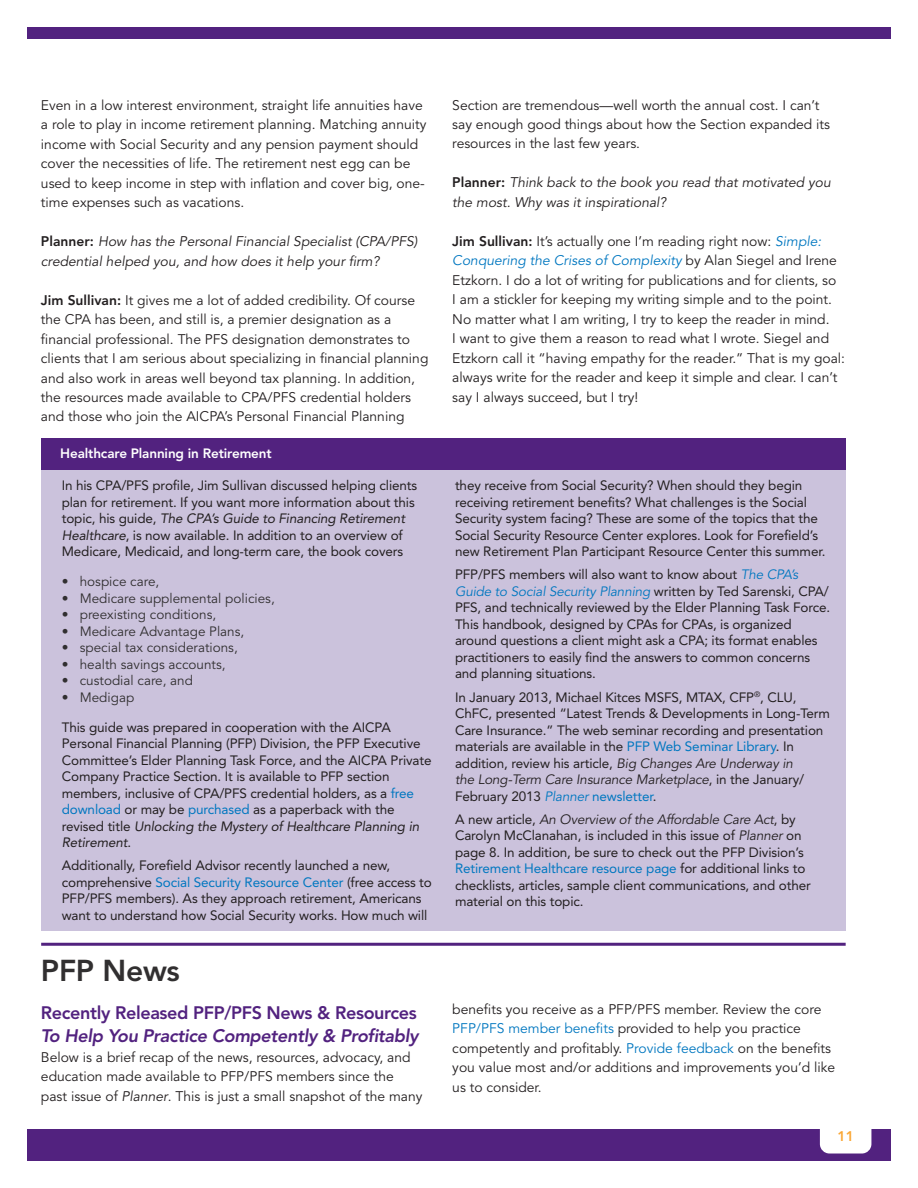
<style>
.page{position:relative;width:918px;height:1188px;background:#fff}
.page>*{position:absolute;margin:0;border:0;box-sizing:border-box;transform-origin:0 0}
.t1{font:800 30px "Avenir";letter-spacing:-.01em;color:#312f30}
.t2{font:italic 800 18px "Avenir";letter-spacing:-.02em;color:#52227f}
.t3{font:800 18px "Avenir";letter-spacing:-.02em;color:#52227f}
.t4{font:13.8px/19.5px "Avenir";color:#231f20}
.t5{font:italic 13.8px/19.5px "Avenir";color:#231f20}
.t6{font:800 13.8px "Avenir";color:#faa633}
.t7{font:13.5px/16.5px "Avenir";letter-spacing:-.01em;color:#231f20}
.t8{font:13.5px "Avenir";color:#312f30}
.t9{font:800 13.5px "Avenir";letter-spacing:-.01em;color:#fff}
.s1{font-weight:800;font-style:normal}
.s2{font-weight:800}
.s3{font-style:italic}
.s4{color:#0077c0}
.s5{font-style:italic;color:#0077c0}
</style>
<div class="page">
<div style="left:27px;top:27px;width:864px;height:12px;background:#52227f"></div>
<div style="left:27px;top:1129px;width:864px;height:32px;background:#52227f"></div>
<svg style="left:820px;top:1129px;width:51px;height:25px"></svg>
<div style="left:41px;top:438px;width:805px;height:493px;background:#cbc2dc"></div>
<div style="left:42px;top:438px;width:804px;height:32px;background:#52227f"></div>
<hr style="left:41px;top:943px;width:805px;height:3px;background:#52227f">
<p class="t4" style="left:41px;top:95px;width:387px">Even in a low interest environment, straight life annuities have a role to play in income retirement planning. Matching annuity income with Social Security and any pension payment should cover the necessities of life. The retirement nest egg can be used to keep income in step with inflation and cover big, one&shy;time expenses such as vacations.</p>
<p class="t5" style="left:41px;top:232px;width:378px"><span class="s1">Planner:</span> How has the Personal Financial Specialist (CPA/PFS) credential helped you, and how does it help your firm?</p>
<p class="t4" style="left:41px;top:290px;width:389px"><span class="s2">Jim Sullivan:</span> It gives me a lot of added credibility. Of course the CPA has been, and still is, a premier designation as a financial professional. The PFS designation demonstrates to clients that I am serious about specializing in financial planning and also work in areas well beyond tax planning. In addition, the resources made available to CPA/PFS credential holders and those who join the AICPA’s Personal Financial Planning</p>
<p class="t9" style="left:60px;top:445px;width:213px">Healthcare Planning in Retirement</p>
<p class="t7" style="left:62px;top:477px;width:357px">In his CPA/PFS profile, Jim Sullivan discussed helping clients plan for retirement. If you want more information about this topic, his guide, <span class="s3">The CPA’s Guide to Financing Retirement Healthcare</span>, is now available. In addition to an overview of Medicare, Medicaid, and long-term care, the book covers</p>
<p class="t8" style="left:62px;top:574px;width:99px">• hospice care,</p>
<p class="t8" style="left:62px;top:590px;width:215px">• Medicare supplemental policies,</p>
<p class="t8" style="left:62px;top:607px;width:156px">• preexisting conditions,</p>
<p class="t8" style="left:62px;top:623px;width:184px">• Medicare Advantage Plans,</p>
<p class="t8" style="left:62px;top:640px;width:177px">• special tax considerations,</p>
<p class="t8" style="left:62px;top:656px;width:165px">• health savings accounts,</p>
<p class="t8" style="left:62px;top:673px;width:133px">• custodial care, and</p>
<p class="t8" style="left:62px;top:689px;width:74px">• Medigap</p>
<p class="t7" style="left:62px;top:719px;width:371px">This guide was prepared in cooperation with the AICPA Personal Financial Planning (PFP) Division, the PFP Executive Committee’s Elder Planning Task Force, and the AICPA Private Company Practice Section. It is available to PFP section members, inclusive of CPA/PFS credential holders, as a <span class="s4">free download</span> or may be <span class="s4">purchased</span> as a paperback with the revised title <span class="s3">Unlocking the Mystery of Healthcare Planning in Retirement</span>.</p>
<p class="t7" style="left:62px;top:857px;width:372px">Additionally, Forefield Advisor recently launched a new, comprehensive <span class="s4">Social Security Resource Center</span> (free access to PFP/PFS members). As they approach retirement, Americans want to understand how Social Security works. How much will</p>
<h1 class="t1" style="left:41px;top:953px;width:140px">PFP News</h1>
<h2 class="t3" style="left:41px;top:1002px;width:377px">Recently Released PFP/PFS News &amp; Resources</h2>
<h2 class="t2" style="left:41px;top:1026px;width:379px">To Help You Practice Competently &amp; Profitably</h2>
<p class="t4" style="left:41px;top:1048px;width:383px">Below is a brief recap of the news, resources, advocacy, and education made available to PFP/PFS members since the past issue of <span class="s3">Planner</span>. This is just a small snapshot of the many</p>
<p class="t4" style="left:452px;top:95px;width:379px">Section are tremendous—well worth the annual cost. I can’t say enough good things about how the Section expanded its resources in the last few years.</p>
<p class="t5" style="left:452px;top:173px;width:380px"><span class="s1">Planner:</span> Think back to the book you read that motivated you the most. Why was it inspirational?</p>
<p class="t4" style="left:452px;top:232px;width:394px"><span class="s2">Jim Sullivan:</span> It’s actually one I’m reading right now: <span class="s5">Simple:<br>Conquering the Crises of Complexity</span> by Alan Siegel and Irene Etzkorn. I do a lot of writing for publications and for clients, so<br>I am a stickler for keeping my writing simple and to the point.<br>No matter what I am writing, I try to keep the reader in mind.<br>I want to give them a reason to read what I wrote. Siegel and Etzkorn call it “having empathy for the reader.” That is my goal: always write for the reader and keep it simple and clear. I can’t say I always succeed, but I try!</p>
<p class="t7" style="left:455px;top:477px;width:372px">they receive from Social Security? When should they begin receiving retirement benefits? What challenges is the Social Security system facing? These are some of the topics that the Social Security Resource Center explores. Look for Forefield’s new Retirement Plan Participant Resource Center this summer.</p>
<p class="t7" style="left:455px;top:566px;width:377px">PFP/PFS members will also want to know about <span class="s5">The CPA’s Guide to Social Security Planning</span> written by Ted Sarenski, CPA/ PFS, and technically reviewed by the Elder Planning Task Force.<br>This handbook, designed by CPAs for CPAs, is organized around questions a client might ask a CPA; its format enables practitioners to easily find the answers to common concerns and planning situations.</p>
<p class="t7" style="left:455px;top:689px;width:377px">In January 2013, Michael Kitces MSFS, MTAX, CFP<sup>®</sup>, CLU, ChFC, presented “Latest Trends &amp; Developments in Long-Term Care Insurance.” The web seminar recording and presentation materials are available in the <span class="s4">PFP Web Seminar Library</span>. In addition, review his article, <span class="s3">Big Changes Are Underway in<br>the Long-Term Care Insurance Marketplace</span>, in the January/ February 2013 <span class="s5">Planner</span> <span class="s4">newsletter</span>.</p>
<p class="t7" style="left:455px;top:811px;width:357px">A new article, <span class="s3">An Overview of the Affordable Care Act</span>, by Carolyn McClanahan, is included in this issue of <span class="s3">Planner</span> on page 8. In addition, be sure to check out the PFP Division’s <span class="s4">Retirement Healthcare resource page</span> for additional links to checklists, articles, sample client communications, and other material on this topic.</p>
<p class="t4" style="left:452px;top:1000px;width:384px">benefits you receive as a PFP/PFS member. Review the core <span class="s4">PFP/PFS member benefits</span> provided to help you practice competently and profitably. <span class="s4">Provide feedback</span> on the benefits you value most and/or additions and improvements you’d like us to consider.</p>
<p class="t6" style="left:837px;top:1128px;width:18px">11</p>
</div>
